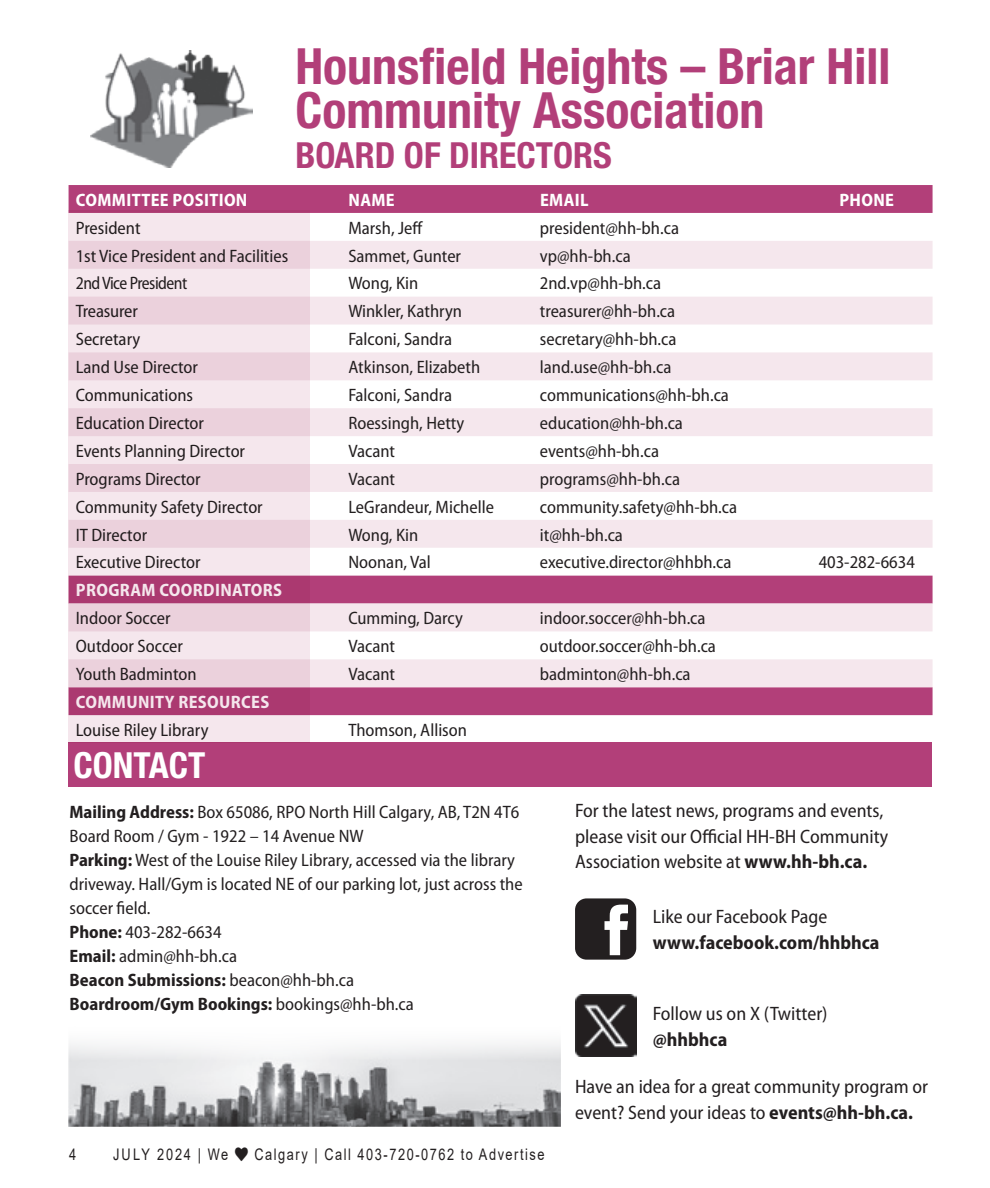
<style>
.page{position:relative;width:990px;height:1188px;background:#fff}
.page>*{position:absolute;margin:0;border:0;box-sizing:border-box;transform-origin:0 0}
.t1{font:700 condensed 50px/44px "Helvetica Neue LT Std";color:#b23f79}
.t2{font:700 condensed 36px "Helvetica Neue LT Std";color:#b23f79}
.t3{font:700 condensed 36px "Helvetica Neue LT Std";color:#fff}
.t4{font:semi-condensed 19.4px/26px "Myriad Pro";color:#231f20}
.t5{font:700 semi-condensed 19.4px "Myriad Pro";color:#231f20}
.t6{font:semi-condensed 18px/24px "Myriad Pro";color:#231f20}
.t7{font:700 semi-condensed 18px "Myriad Pro";color:#231f20}
.t8{font:700 semi-condensed 18px "Myriad Pro";letter-spacing:.02em;color:#fff}
.t9{font:semi-condensed 18px "Myriad Pro";letter-spacing:-.03em;color:#231f20;scale:.95 1}
.t10{font:16px "Arial";letter-spacing:.12em;color:#231f20;scale:.8 1}
.t11{font:16px "Arial";letter-spacing:.14em;color:#231f20;scale:.8 1}
.s1{font-weight:700}
.s2{font-weight:400}
</style>
<div class="page">
<div style="left:68px;top:211px;width:242px;height:532px;background:#f5e7ed"></div>
<div style="left:68px;top:743px;width:864px;height:44px;background:#b23f79"></div>
<img style="left:91px;top:50px;width:162px;height:117px">
<img style="left:68px;top:1042px;width:493px;height:84px">
<svg style="left:69px;top:185px;width:864px;height:530px;fill:#b23f79"></svg>
<svg style="left:69px;top:241px;width:864px;height:446px;fill:#f5e7ed"></svg>
<img style="left:575px;top:995px;width:61px;height:61px">
<svg style="left:575px;top:898px;width:61px;height:62px"></svg>
<p class="t1" style="left:295px;top:43px;width:596px">Hounsfield Heights – Briar Hill<br>Community Association</p>
<p class="t2" style="left:295px;top:133px;width:318px">BOARD OF DIRECTORS</p>
<p class="t8" style="left:76px;top:190px;width:173px">COMMITTEE POSITION</p>
<p class="t8" style="left:349px;top:190px;width:48px">NAME</p>
<p class="t8" style="left:540px;top:190px;width:50px">EMAIL</p>
<p class="t8" style="left:839px;top:190px;width:56px">PHONE</p>
<p class="t6" style="left:76px;top:216px;width:66px">President</p>
<p class="t6" style="left:348px;top:216px;width:76px">Marsh, Jeff</p>
<p class="t6" style="left:540px;top:216px;width:141px">president@hh-bh.ca</p>
<p class="t6" style="left:76px;top:244px;width:214px">1st Vice President and Facilities</p>
<p class="t6" style="left:348px;top:244px;width:114px">Sammet, Gunter</p>
<p class="t6" style="left:540px;top:244px;width:92px">vp@hh-bh.ca</p>
<p class="t9" style="left:76px;top:274px;width:119px">2nd Vice President</p>
<p class="t6" style="left:348px;top:272px;width:72px">Wong, Kin</p>
<p class="t6" style="left:540px;top:272px;width:123px">2nd.vp@hh-bh.ca</p>
<p class="t6" style="left:76px;top:300px;width:64px">Treasurer</p>
<p class="t6" style="left:348px;top:300px;width:115px">Winkler, Kathryn</p>
<p class="t6" style="left:540px;top:300px;width:137px">treasurer@hh-bh.ca</p>
<p class="t6" style="left:76px;top:328px;width:66px">Secretary</p>
<p class="t6" style="left:348px;top:328px;width:105px">Falconi, Sandra</p>
<p class="t6" style="left:540px;top:328px;width:138px">secretary@hh-bh.ca</p>
<p class="t6" style="left:76px;top:356px;width:124px">Land Use Director</p>
<p class="t6" style="left:348px;top:356px;width:133px">Atkinson, Elizabeth</p>
<p class="t6" style="left:540px;top:356px;width:133px">land.use@hh-bh.ca</p>
<p class="t6" style="left:76px;top:383px;width:119px">Communications</p>
<p class="t6" style="left:348px;top:383px;width:105px">Falconi, Sandra</p>
<p class="t6" style="left:540px;top:383px;width:191px">communications@hh-bh.ca</p>
<p class="t6" style="left:76px;top:411px;width:130px">Education Director</p>
<p class="t6" style="left:348px;top:411px;width:118px">Roessingh, Hetty</p>
<p class="t6" style="left:540px;top:411px;width:145px">education@hh-bh.ca</p>
<p class="t6" style="left:76px;top:439px;width:171px">Events Planning Director</p>
<p class="t6" style="left:348px;top:439px;width:48px">Vacant</p>
<p class="t6" style="left:540px;top:439px;width:121px">events@hh-bh.ca</p>
<p class="t6" style="left:76px;top:467px;width:126px">Programs Director</p>
<p class="t6" style="left:348px;top:467px;width:48px">Vacant</p>
<p class="t6" style="left:540px;top:467px;width:142px">programs@hh-bh.ca</p>
<p class="t6" style="left:76px;top:495px;width:189px">Community Safety Director</p>
<p class="t6" style="left:348px;top:495px;width:147px">LeGrandeur, Michelle</p>
<p class="t6" style="left:540px;top:495px;width:199px">community.safety@hh-bh.ca</p>
<p class="t6" style="left:76px;top:523px;width:73px">IT Director</p>
<p class="t6" style="left:348px;top:523px;width:72px">Wong, Kin</p>
<p class="t6" style="left:540px;top:523px;width:85px">it@hh-bh.ca</p>
<p class="t6" style="left:76px;top:551px;width:126px">Executive Director</p>
<p class="t6" style="left:348px;top:551px;width:84px">Noonan, Val</p>
<p class="t6" style="left:540px;top:551px;width:193px">executive.director@hhbh.ca</p>
<p class="t6" style="left:819px;top:551px;width:98px">403-282-6634</p>
<p class="t8" style="left:76px;top:580px;width:208px">PROGRAM COORDINATORS</p>
<p class="t6" style="left:76px;top:607px;width:96px">Indoor Soccer</p>
<p class="t6" style="left:348px;top:607px;width:116px">Cumming, Darcy</p>
<p class="t6" style="left:540px;top:607px;width:167px">indoor.soccer@hh-bh.ca</p>
<p class="t6" style="left:76px;top:635px;width:109px">Outdoor Soccer</p>
<p class="t6" style="left:348px;top:635px;width:48px">Vacant</p>
<p class="t6" style="left:540px;top:635px;width:178px">outdoor.soccer@hh-bh.ca</p>
<p class="t6" style="left:76px;top:662px;width:122px">Youth Badminton</p>
<p class="t6" style="left:348px;top:662px;width:48px">Vacant</p>
<p class="t6" style="left:540px;top:662px;width:152px">badminton@hh-bh.ca</p>
<p class="t8" style="left:76px;top:692px;width:195px">COMMUNITY RESOURCES</p>
<p class="t6" style="left:76px;top:718px;width:134px">Louise Riley Library</p>
<p class="t6" style="left:348px;top:718px;width:120px">Thomson, Allison</p>
<p class="t3" style="left:74px;top:743px;width:133px">CONTACT</p>
<p class="t6" style="left:70px;top:800px;width:451px"><span class="s1">Mailing Address:</span> Box 65086, RPO North Hill Calgary, AB, T2N 4T6</p>
<p class="t6" style="left:70px;top:824px;width:296px">Board Room / Gym - 1922 – 14 Avenue NW</p>
<p class="t6" style="left:70px;top:848px;width:455px"><span class="s1">Parking:</span> West of the Louise Riley Library, accessed via the library driveway. Hall/Gym is located NE of our parking lot, just across the soccer field.</p>
<p class="t6" style="left:70px;top:920px;width:154px"><span class="s1">Phone:</span> 403-282-6634</p>
<p class="t6" style="left:70px;top:944px;width:169px"><span class="s1">Email:</span> admin@hh-bh.ca</p>
<p class="t7" style="left:70px;top:969px;width:286px">Beacon Submissions: <span class="s2">beacon@hh-bh.ca</span></p>
<p class="t7" style="left:70px;top:993px;width:346px">Boardroom/Gym Bookings: <span class="s2">bookings@hh-bh.ca</span></p>
<p class="t10" style="left:69px;top:1143px;width:10px">4</p>
<p class="t11" style="left:113px;top:1143px;width:146px">JULY 2024 | We</p>
<p class="t10" style="left:254px;top:1143px;width:364px">Calgary | Call 403-720-0762 to Advertise</p>
<p class="t4" style="left:575px;top:798px;width:315px">For the latest news, programs and events, please visit our Official HH-BH Community</p>
<p class="t4" style="left:575px;top:849px;width:294px">Association website at <span class="s1">www.hh-bh.ca.</span></p>
<p class="t4" style="left:653px;top:904px;width:176px">Like our Facebook Page</p>
<p class="t5" style="left:653px;top:932px;width:228px">www.facebook.com/hhbhca</p>
<p class="t4" style="left:653px;top:1001px;width:176px">Follow us on X (Twitter)</p>
<p class="t5" style="left:653px;top:1029px;width:76px">@hhbhca</p>
<p class="t4" style="left:575px;top:1074px;width:355px">Have an idea for a great community program or event? Send your ideas to <span class="s1">events@hh-bh.ca.</span></p>
</div>
